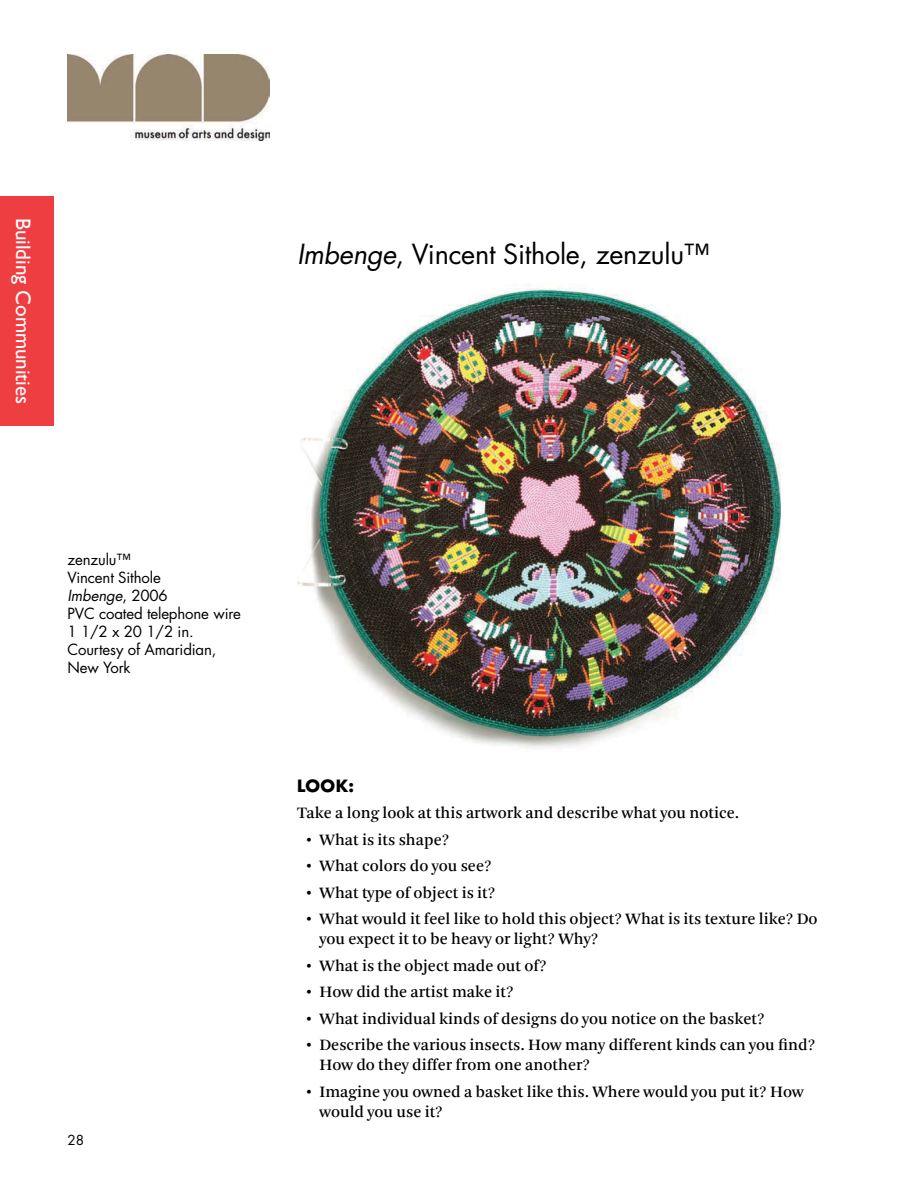
<style>
.page{position:relative;width:918px;height:1188px;background:#fff}
.page>*{position:absolute;margin:0;border:0;box-sizing:border-box;transform-origin:0 0}
.t1{font:27px "Futura";letter-spacing:-.01em;color:#000}
.t2{font:21px "Gill Sans";color:#fff}
.t3{font:16.5px/19.8px "Arnhem";color:#000}
.t4{font:700 16.5px "Futura";color:#000}
.t5{font:15px/18px "Futura";letter-spacing:-.01em;color:#000}
.t6{font:13.5px "Futura";color:#000}
.s1{font-style:italic}
</style>
<div class="page">
<img style="left:68px;top:54px;width:202px;height:86px">
<div style="left:0;top:196px;width:54px;height:230px;background:#ef3e42"></div>
<img style="left:297px;top:288px;width:484px;height:460px">
<p class="t2" style="left:36px;top:218px;width:188px;rotate:90deg">Building Communities</p>
<h1 class="t1" style="left:297px;top:236px;width:414px"><span class="s1">Imbenge</span>, Vincent Sithole, zenzulu™</h1>
<p class="t5" style="left:68px;top:551px;width:175px">zenzulu™<br>Vincent Sithole<br><span class="s1">Imbenge</span>, 2006<br>PVC coated telephone wire<br>1 1/2 x 20 1/2 in.<br>Courtesy of Amaridian,<br>New York</p>
<p class="t6" style="left:68px;top:1130px;width:18px">28</p>
<p class="t4" style="left:297px;top:774px;width:59px">LOOK:</p>
<p class="t3" style="left:297px;top:803px;width:444px">Take a long look at this artwork and describe what you notice.</p>
<p class="t3" style="left:306px;top:830px;width:145px">• What is its shape?</p>
<p class="t3" style="left:306px;top:857px;width:187px">• What colors do you see?</p>
<p class="t3" style="left:306px;top:883px;width:191px">• What type of object is it?</p>
<p class="t3" style="left:319px;top:910px;width:500px;text-indent:-13px">• What would it feel like to hold this object? What is its texture like? Do you expect it to be heavy or light? Why?</p>
<p class="t3" style="left:306px;top:956px;width:242px">• What is the object made out of?</p>
<p class="t3" style="left:306px;top:983px;width:209px">• How did the artist make it?</p>
<p class="t3" style="left:306px;top:1009px;width:460px">• What individual kinds of designs do you notice on the basket?</p>
<p class="t3" style="left:319px;top:1036px;width:497px;text-indent:-13px">• Describe the various insects. How many different kinds can you find?<br>How do they differ from one another?</p>
<p class="t3" style="left:319px;top:1082px;width:486px;text-indent:-13px">• Imagine you owned a basket like this. Where would you put it? How would you use it?</p>
</div>
